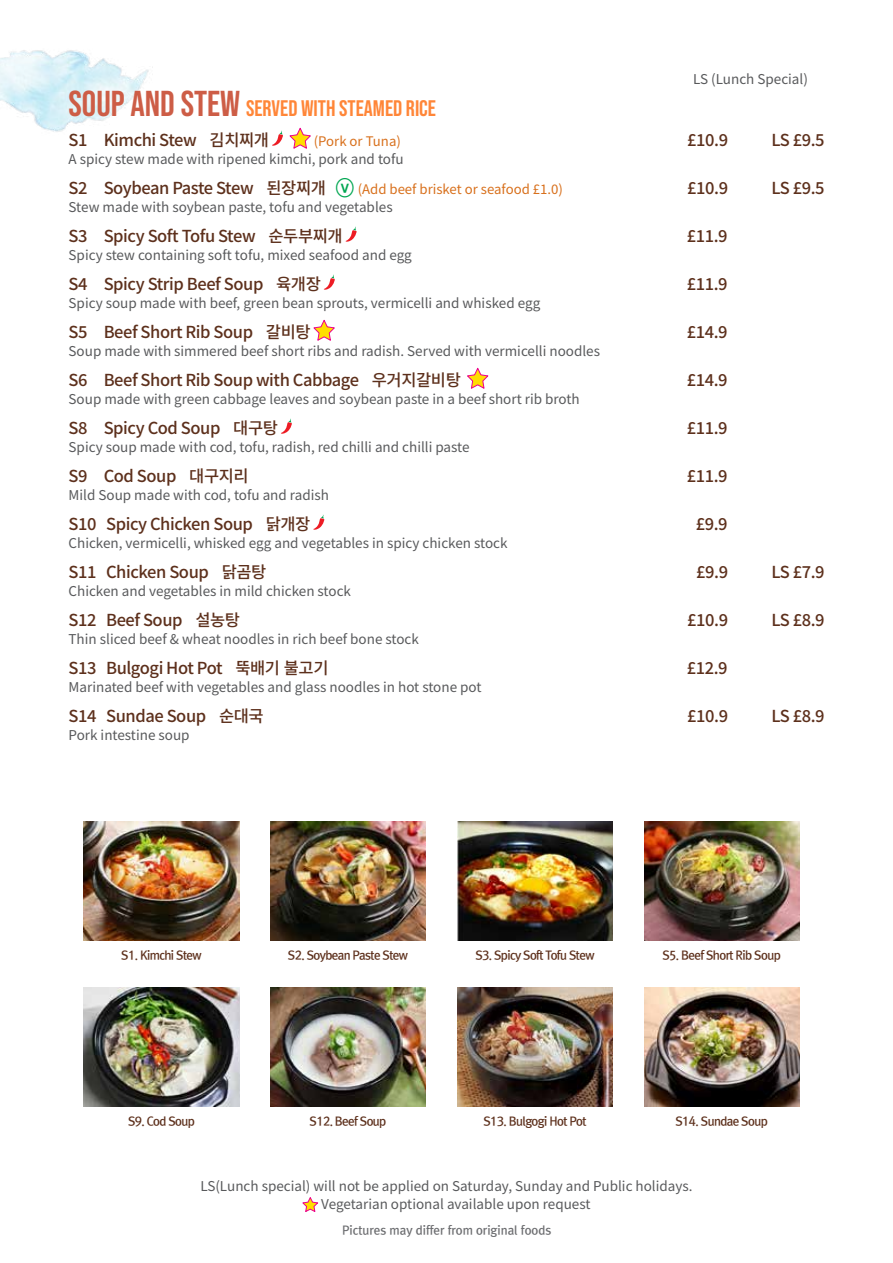
<style>
.page{position:relative;width:893px;height:1263px;background:#fff}
.page>*{position:absolute;margin:0;border:0;box-sizing:border-box;transform-origin:0 0}
.t1{font:22.5px "Bebas Neue";color:#ff8638}
.t2{font:500 16.5px "Noto Sans CJ Kkr";letter-spacing:-.025em;color:#5d301c}
.t3{font:13.5px/18px "Noto Sans CJ Kkr";color:#58595b}
.t4{font:13.2px "Noto Sans CJ Kkr";color:#d8701c}
.t5{font:12px "Rix Go B";letter-spacing:-.05em;color:#5d301c}
.t6{font:12px "Rix Go B";color:#6d6e71}
.s1{font-size:36px;color:#cd5d46}
.s2{font-weight:500;font-size:16.5px;color:#5d301c}
.s3{font-family:"Rix Go B";font-size:21px;color:#00a651}
</style>
<div class="page">
<img style="left:0;top:50px;width:153px;height:82px">
<img style="left:84px;top:821px;width:155px;height:119px">
<img style="left:644px;top:821px;width:155px;height:119px">
<img style="left:270px;top:821px;width:156px;height:119px">
<img style="left:457px;top:988px;width:156px;height:119px">
<img style="left:84px;top:988px;width:155px;height:119px">
<img style="left:270px;top:988px;width:156px;height:119px">
<img style="left:644px;top:988px;width:155px;height:119px">
<img style="left:457px;top:821px;width:156px;height:119px">
<svg style="left:272px;top:127px;width:39px;height:22px"></svg>
<svg style="left:346px;top:227px;width:11px;height:15px"></svg>
<svg style="left:324px;top:275px;width:11px;height:15px"></svg>
<svg style="left:313px;top:319px;width:22px;height:22px"></svg>
<svg style="left:467px;top:367px;width:22px;height:22px"></svg>
<svg style="left:281px;top:419px;width:11px;height:15px"></svg>
<svg style="left:313px;top:515px;width:11px;height:15px"></svg>
<svg style="left:302px;top:1197px;width:17px;height:15px"></svg>
<p class="t3" style="left:693px;top:70px;width:116px">LS (Lunch Special)</p>
<h1 class="t1" style="left:69px;top:95px;width:369px"><span class="s1">SOUP AND STEW</span> SERVED WITH STEAMED RICE</h1>
<p class="t2" style="left:69px;top:130px;width:202px">S1 Kimchi Stew 김치찌개</p>
<p class="t4" style="left:314px;top:133px;width:89px">(Pork or Tuna)</p>
<p class="t2" style="left:687px;top:130px;width:42px">£10.9</p>
<p class="t2" style="left:771px;top:130px;width:55px">LS £9.5</p>
<p class="t3" style="left:69px;top:150px;width:337px">A spicy stew made with ripened kimchi, pork and tofu</p>
<p class="t4" style="left:69px;top:181px;width:496px"><span class="s2">S2 Soybean Paste Stew 된장찌개</span> <span class="s3">ⓥ</span> (Add beef brisket or seafood £1.0)</p>
<p class="t2" style="left:687px;top:178px;width:42px">£10.9</p>
<p class="t2" style="left:771px;top:178px;width:55px">LS £9.5</p>
<p class="t3" style="left:69px;top:198px;width:326px">Stew made with soybean paste, tofu and vegetables</p>
<p class="t2" style="left:69px;top:226px;width:276px">S3 Spicy Soft Tofu Stew 순두부찌개</p>
<p class="t2" style="left:687px;top:226px;width:42px">£11.9</p>
<p class="t3" style="left:69px;top:246px;width:345px">Spicy stew containing soft tofu, mixed seafood and egg</p>
<p class="t2" style="left:69px;top:274px;width:254px">S4 Spicy Strip Beef Soup 육개장</p>
<p class="t2" style="left:687px;top:274px;width:42px">£11.9</p>
<p class="t3" style="left:69px;top:294px;width:473px">Spicy soup made with beef, green bean sprouts, vermicelli and whisked egg</p>
<p class="t2" style="left:69px;top:322px;width:244px">S5 Beef Short Rib Soup 갈비탕</p>
<p class="t2" style="left:687px;top:322px;width:42px">£14.9</p>
<p class="t3" style="left:69px;top:342px;width:533px">Soup made with simmered beef short ribs and radish. Served with vermicelli noodles</p>
<p class="t2" style="left:69px;top:370px;width:394px">S6 Beef Short Rib Soup with Cabbage 우거지갈비탕</p>
<p class="t2" style="left:687px;top:370px;width:42px">£14.9</p>
<p class="t3" style="left:69px;top:390px;width:513px">Soup made with green cabbage leaves and soybean paste in a beef short rib broth</p>
<p class="t2" style="left:69px;top:418px;width:211px">S8 Spicy Cod Soup 대구탕</p>
<p class="t2" style="left:687px;top:418px;width:42px">£11.9</p>
<p class="t3" style="left:69px;top:438px;width:403px">Spicy soup made with cod, tofu, radish, red chilli and chilli paste</p>
<p class="t2" style="left:69px;top:466px;width:182px">S9 Cod Soup 대구지리</p>
<p class="t2" style="left:687px;top:466px;width:42px">£11.9</p>
<p class="t3" style="left:69px;top:486px;width:262px">Mild Soup made with cod, tofu and radish</p>
<p class="t2" style="left:69px;top:514px;width:243px">S10 Spicy Chicken Soup 닭개장</p>
<p class="t2" style="left:696px;top:514px;width:33px">£9.9</p>
<p class="t3" style="left:69px;top:534px;width:440px">Chicken, vermicelli, whisked egg and vegetables in spicy chicken stock</p>
<p class="t2" style="left:69px;top:562px;width:199px">S11 Chicken Soup 닭곰탕</p>
<p class="t2" style="left:696px;top:562px;width:33px">£9.9</p>
<p class="t2" style="left:771px;top:562px;width:55px">LS £7.9</p>
<p class="t3" style="left:69px;top:582px;width:284px">Chicken and vegetables in mild chicken stock</p>
<p class="t2" style="left:69px;top:610px;width:173px">S12 Beef Soup 설농탕</p>
<p class="t2" style="left:687px;top:610px;width:42px">£10.9</p>
<p class="t2" style="left:771px;top:610px;width:55px">LS £8.9</p>
<p class="t3" style="left:69px;top:630px;width:352px">Thin sliced beef &amp; wheat noodles in rich beef bone stock</p>
<p class="t2" style="left:69px;top:658px;width:262px">S13 Bulgogi Hot Pot 뚝배기 불고기</p>
<p class="t2" style="left:687px;top:658px;width:42px">£12.9</p>
<p class="t3" style="left:69px;top:678px;width:415px">Marinated beef with vegetables and glass noodles in hot stone pot</p>
<p class="t2" style="left:69px;top:706px;width:197px">S14 Sundae Soup 순대국</p>
<p class="t2" style="left:687px;top:706px;width:42px">£10.9</p>
<p class="t2" style="left:771px;top:706px;width:55px">LS £8.9</p>
<p class="t3" style="left:69px;top:726px;width:123px">Pork intestine soup</p>
<p class="t5" style="left:121px;top:948px;width:82px">S1. Kimchi Stew</p>
<p class="t5" style="left:288px;top:948px;width:122px">S2. Soybean Paste Stew</p>
<p class="t5" style="left:662px;top:948px;width:120px">S5. Beef Short Rib Soup</p>
<p class="t5" style="left:475px;top:948px;width:121px">S3. Spicy Soft Tofu Stew</p>
<p class="t5" style="left:128px;top:1114px;width:68px">S9. Cod Soup</p>
<p class="t5" style="left:310px;top:1114px;width:78px">S12. Beef Soup</p>
<p class="t5" style="left:483px;top:1114px;width:105px">S13. Bulgogi Hot Pot</p>
<p class="t5" style="left:675px;top:1114px;width:94px">S14. Sundae Soup</p>
<p class="t3" style="left:321px;top:1177px;width:373px;text-indent:-121px">LS(Lunch special) will not be applied on Saturday, Sunday and Public holidays.<br>Vegetarian optional available upon request</p>
<p class="t6" style="left:342px;top:1223px;width:211px">Pictures may differ from original foods</p>
</div>
